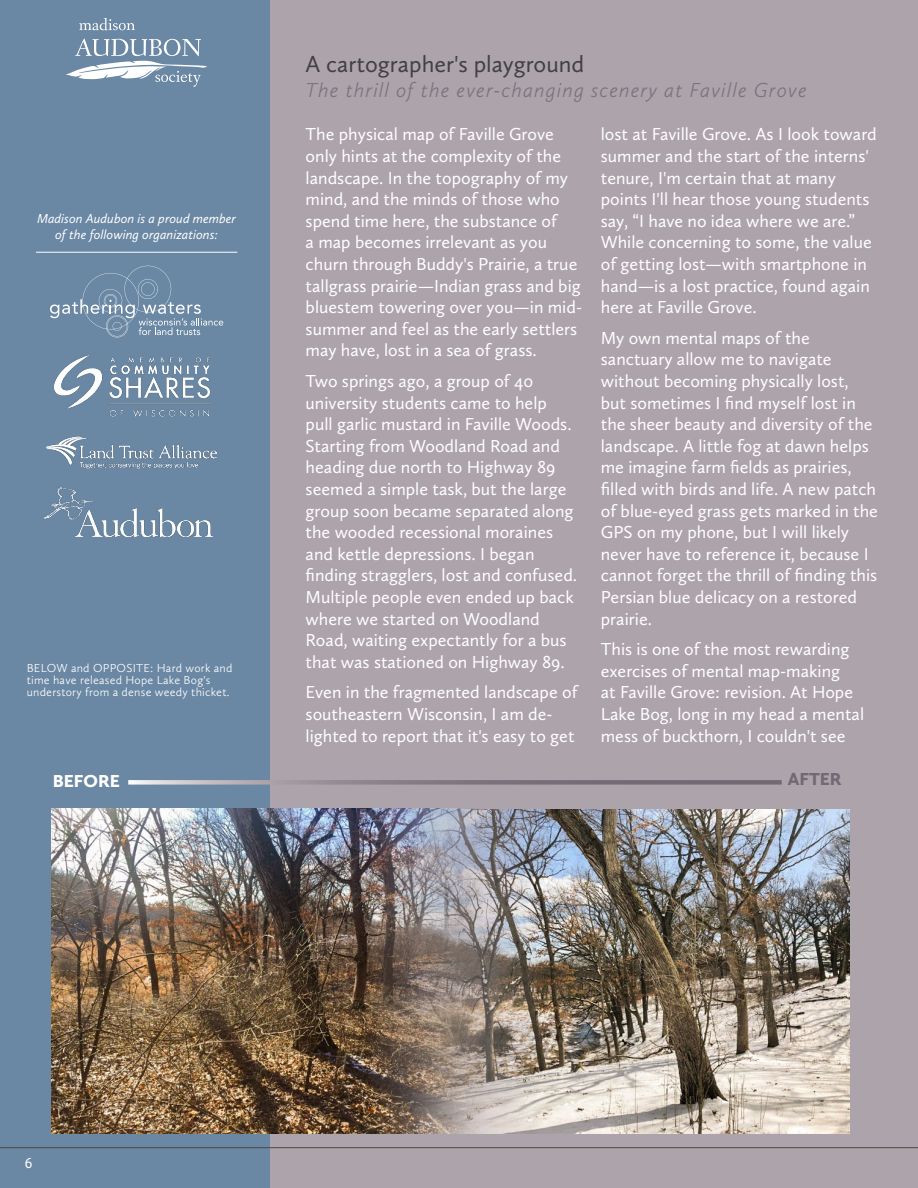
<style>
.page{position:relative;width:918px;height:1188px;background:#fff}
.page>*{position:absolute;margin:0;border:0;box-sizing:border-box;transform-origin:0 0}
.t1{font:24px "Calluna Sans";color:#414042}
.t2{font:italic 300 21px "Calluna Sans";letter-spacing:.05em;color:#7e727d}
.t3{font:18px/21.6px "Calluna Sans";color:#fff}
.t4{font:900 18px "Calluna Sans";color:#fff}
.t5{font:900 18px "Calluna Sans";color:#746874}
.t6{font:15px "Calluna Sans";color:#fff}
.t7{font:italic 13.5px/16.2px "Calluna Sans";color:#fff;text-align:center}
.t8{font:300 12px/12px "Calluna Sans";letter-spacing:.02em;color:#fff}
</style>
<div class="page">
<div style="left:267px;top:0;width:651px;height:1188px;background:#ada4ab"></div>
<div style="left:0;top:0;width:270px;height:1188px;background:#6a87a3"></div>
<svg style="left:79px;top:18px;width:56px;height:12px"></svg>
<svg style="left:66px;top:39px;width:141px;height:48px"></svg>
<hr style="left:0;top:1147px;width:918px;height:1px;background:#52473e">
<svg style="left:128px;top:780px;width:654px;height:5px"></svg>
<img style="left:52px;top:809px;width:432px;height:324px">
<img style="left:410px;top:810px;width:440px;height:324px">
<img style="left:47px;top:436px;width:169px;height:33px">
<svg style="left:50px;top:266px;width:173px;height:71px"></svg>
<img style="left:55px;top:356px;width:155px;height:61px">
<hr style="left:36px;top:252px;width:201px;height:1px;background:#fff">
<img style="left:45px;top:487px;width:167px;height:50px">
<p class="t7" style="left:37px;top:210px;width:201px">Madison Audubon is a proud member of the following organizations:</p>
<p class="t8" style="left:27px;top:661px;width:207px">BELOW and OPPOSITE: Hard work and time have released Hope Lake Bog's understory from a dense weedy thicket.</p>
<h1 class="t1" style="left:306px;top:49px;width:280px">A cartographer's playground</h1>
<p class="t2" style="left:306px;top:78px;width:503px">The thrill of the ever-changing scenery at Faville Grove</p>
<p class="t3" style="left:306px;top:123px;width:278px">The physical map of Faville Grove only hints at the complexity of the landscape. In the topography of my mind, and the minds of those who spend time here, the substance of<br>a map becomes irrelevant as you churn through Buddy's Prairie, a true tallgrass prairie—Indian grass and big bluestem towering over you—in mid&shy;summer and feel as the early settlers may have, lost in a sea of grass.</p>
<p class="t3" style="left:306px;top:370px;width:273px">Two springs ago, a group of 40 university students came to help pull garlic mustard in Faville Woods.<br>Starting from Woodland Road and heading due north to Highway 89 seemed a simple task, but the large group soon became separated along the wooded recessional moraines and kettle depressions. I began finding stragglers, lost and confused.<br>Multiple people even ended up back where we started on Woodland Road, waiting expectantly for a bus that was stationed on Highway 89.</p>
<p class="t3" style="left:306px;top:681px;width:273px">Even in the fragmented landscape of southeastern Wisconsin, I am de&shy;lighted to report that it's easy to get</p>
<p class="t3" style="left:601px;top:123px;width:277px">lost at Faville Grove. As I look toward summer and the start of the interns' tenure, I'm certain that at many points I'll hear those young students say, “I have no idea where we are.” While concerning to some, the value of getting lost—with smartphone in hand—is a lost practice, found again here at Faville Grove.</p>
<p class="t3" style="left:601px;top:327px;width:279px">My own mental maps of the sanctuary allow me to navigate without becoming physically lost, but sometimes I find myself lost in the sheer beauty and diversity of the landscape. A little fog at dawn helps me imagine farm fields as prairies, filled with birds and life. A new patch of blue-eyed grass gets marked in the<br>GPS on my phone, but I will likely never have to reference it, because I cannot forget the thrill of finding this<br>Persian blue delicacy on a restored prairie.</p>
<p class="t3" style="left:601px;top:638px;width:265px">This is one of the most rewarding exercises of mental map-making<br>at Faville Grove: revision. At Hope<br>Lake Bog, long in my head a mental mess of buckthorn, I couldn't see</p>
<p class="t4" style="left:53px;top:770px;width:68px">BEFORE</p>
<p class="t5" style="left:788px;top:768px;width:55px">AFTER</p>
<p class="t6" style="left:25px;top:1154px;width:9px">6</p>
</div>
